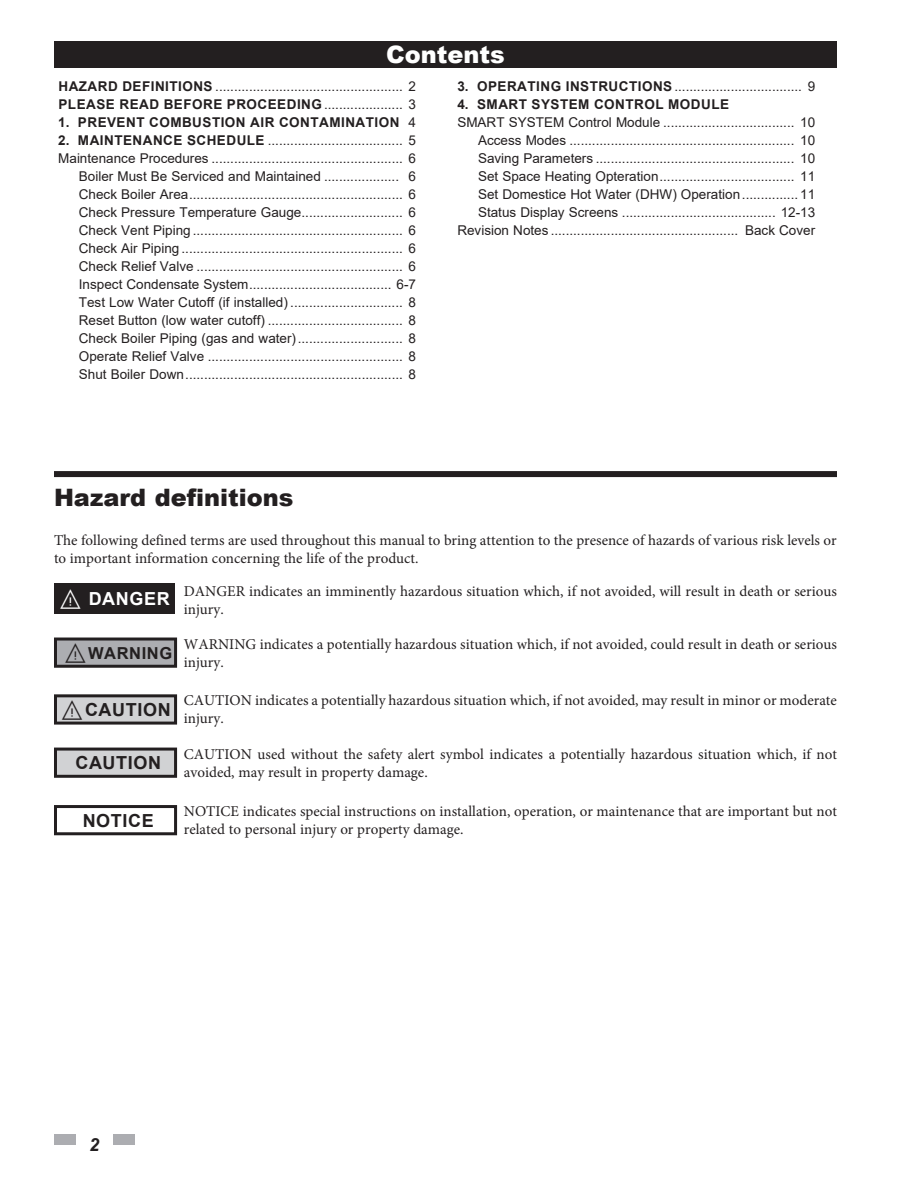
<style>
.page{position:relative;width:918px;height:1188px;background:#fff}
.page>*{position:absolute;margin:0;border:0;box-sizing:border-box;transform-origin:0 0}
.t1{font:900 24px "Arial";color:#231f20}
.t2{font:900 24px "Arial";color:#fff}
.t3{font:700 18px "Arial";letter-spacing:.035em;color:#231f20}
.t4{font:700 18px "Arial";letter-spacing:.035em;color:#fff}
.t5{font:italic 700 18px "Arial";color:#231f20}
.t6{font:700 16.5px "Arial";letter-spacing:.035em;color:#231f20}
.t7{font:15px/18px "Minion Pro";color:#231f20}
.t8{font:13.5px "Arial";color:#231f20}
.t9{font:700 13.5px "Arial";letter-spacing:.035em;color:#231f20}
.s1{font-weight:700}
.s2{font-weight:400}
</style>
<div class="page">
<div style="left:54px;top:1134px;width:22px;height:10px;background:#acadb1"></div>
<div style="left:113px;top:1134px;width:22px;height:10px;background:#acadb1"></div>
<div style="left:54px;top:471px;width:783px;height:6px;background:#231f20"></div>
<div style="left:54px;top:584px;width:120px;height:30px;background:#231f20"></div>
<div style="left:56px;top:639px;width:120px;height:27px;background:#acadb1"></div>
<div style="left:54px;top:638px;width:123px;height:30px;border:3px solid #231f20"></div>
<div style="left:56px;top:696px;width:120px;height:27px;background:#d1d2d4"></div>
<div style="left:54px;top:694px;width:123px;height:31px;border:3px solid #231f20"></div>
<div style="left:56px;top:749px;width:120px;height:27px;background:#d1d2d4"></div>
<div style="left:54px;top:748px;width:123px;height:30px;border:3px solid #231f20"></div>
<div style="left:54px;top:805px;width:123px;height:30px;border:3px solid #231f20"></div>
<div style="left:54px;top:41px;width:783px;height:27px;background:#231f20"></div>
<p class="t2" style="left:386px;top:37px;width:120px">Contents</p>
<p class="t8" style="left:58px;top:77px;width:359px"><span class="s1">HAZARD DEFINITIONS</span> .................................................. 2</p>
<p class="t9" style="left:58px;top:95px;width:359px">PLEASE READ BEFORE PROCEEDING <span class="s2">..................... 3</span></p>
<p class="t9" style="left:58px;top:113px;width:359px">1. PREVENT COMBUSTION AIR CONTAMINATION <span class="s2">4</span></p>
<p class="t8" style="left:58px;top:131px;width:359px"><span class="s1">2. MAINTENANCE SCHEDULE</span> .................................... 5</p>
<p class="t8" style="left:58px;top:149px;width:359px">Maintenance Procedures ................................................... 6</p>
<p class="t8" style="left:79px;top:167px;width:339px">Boiler Must Be Serviced and Maintained .................... 6</p>
<p class="t8" style="left:79px;top:185px;width:339px">Check Boiler Area......................................................... 6</p>
<p class="t8" style="left:79px;top:203px;width:339px">Check Pressure Temperature Gauge........................... 6</p>
<p class="t8" style="left:79px;top:221px;width:339px">Check Vent Piping ........................................................ 6</p>
<p class="t8" style="left:79px;top:239px;width:339px">Check Air Piping ........................................................... 6</p>
<p class="t8" style="left:79px;top:257px;width:339px">Check Relief Valve ....................................................... 6</p>
<p class="t8" style="left:79px;top:275px;width:339px">Inspect Condensate System...................................... 6-7</p>
<p class="t8" style="left:79px;top:293px;width:339px">Test Low Water Cutoff (if installed) .............................. 8</p>
<p class="t8" style="left:79px;top:311px;width:339px">Reset Button (low water cutoff) .................................... 8</p>
<p class="t8" style="left:79px;top:329px;width:339px">Check Boiler Piping (gas and water)............................ 8</p>
<p class="t8" style="left:79px;top:347px;width:339px">Operate Relief Valve .................................................... 8</p>
<p class="t8" style="left:79px;top:365px;width:339px">Shut Boiler Down.......................................................... 8</p>
<p class="t8" style="left:457px;top:77px;width:359px"><span class="s1">3. OPERATING INSTRUCTIONS</span> .................................. 9</p>
<p class="t9" style="left:457px;top:95px;width:273px">4. SMART SYSTEM CONTROL MODULE</p>
<p class="t8" style="left:457px;top:113px;width:359px">SMART SYSTEM Control Module ................................... 10</p>
<p class="t8" style="left:478px;top:131px;width:339px">Access Modes ............................................................ 10</p>
<p class="t8" style="left:478px;top:149px;width:339px">Saving Parameters ..................................................... 10</p>
<p class="t8" style="left:478px;top:167px;width:339px">Set Space Heating Opteration.................................... 11</p>
<p class="t8" style="left:478px;top:185px;width:339px">Set Domestice Hot Water (DHW) Operation............... 11</p>
<p class="t8" style="left:478px;top:203px;width:339px">Status Display Screens ......................................... 12-13</p>
<p class="t8" style="left:457px;top:221px;width:359px">Revision Notes .................................................. Back Cover</p>
<p class="t1" style="left:54px;top:480px;width:241px">Hazard definitions</p>
<p class="t7" style="left:54px;top:532px;width:784px">The following defined terms are used throughout this manual to bring attention to the presence of hazards of various risk levels or to important information concerning the life of the product.</p>
<p class="t4" style="left:58px;top:586px;width:113px">⚠ DANGER</p>
<p class="t6" style="left:63px;top:642px;width:111px">⚠WARNING</p>
<p class="t3" style="left:60px;top:697px;width:112px">⚠CAUTION</p>
<p class="t3" style="left:75px;top:750px;width:87px">CAUTION</p>
<p class="t7" style="left:184px;top:582px;width:655px">DANGER indicates an imminently hazardous situation which, if not avoided, will result in death or serious injury.</p>
<p class="t7" style="left:184px;top:636px;width:655px">WARNING indicates a potentially hazardous situation which, if not avoided, could result in death or serious injury.</p>
<p class="t7" style="left:184px;top:692px;width:655px">CAUTION indicates a potentially hazardous situation which, if not avoided, may result in minor or moderate injury.</p>
<p class="t7" style="left:184px;top:745px;width:655px">CAUTION used without the safety alert symbol indicates a potentially hazardous situation which, if not avoided, may result in property damage.</p>
<p class="t7" style="left:184px;top:802px;width:655px">NOTICE indicates special instructions on installation, operation, or maintenance that are important but not related to personal injury or property damage.</p>
<p class="t3" style="left:83px;top:808px;width:73px">NOTICE</p>
<p class="t5" style="left:89px;top:1132px;width:12px">2</p>
</div>
